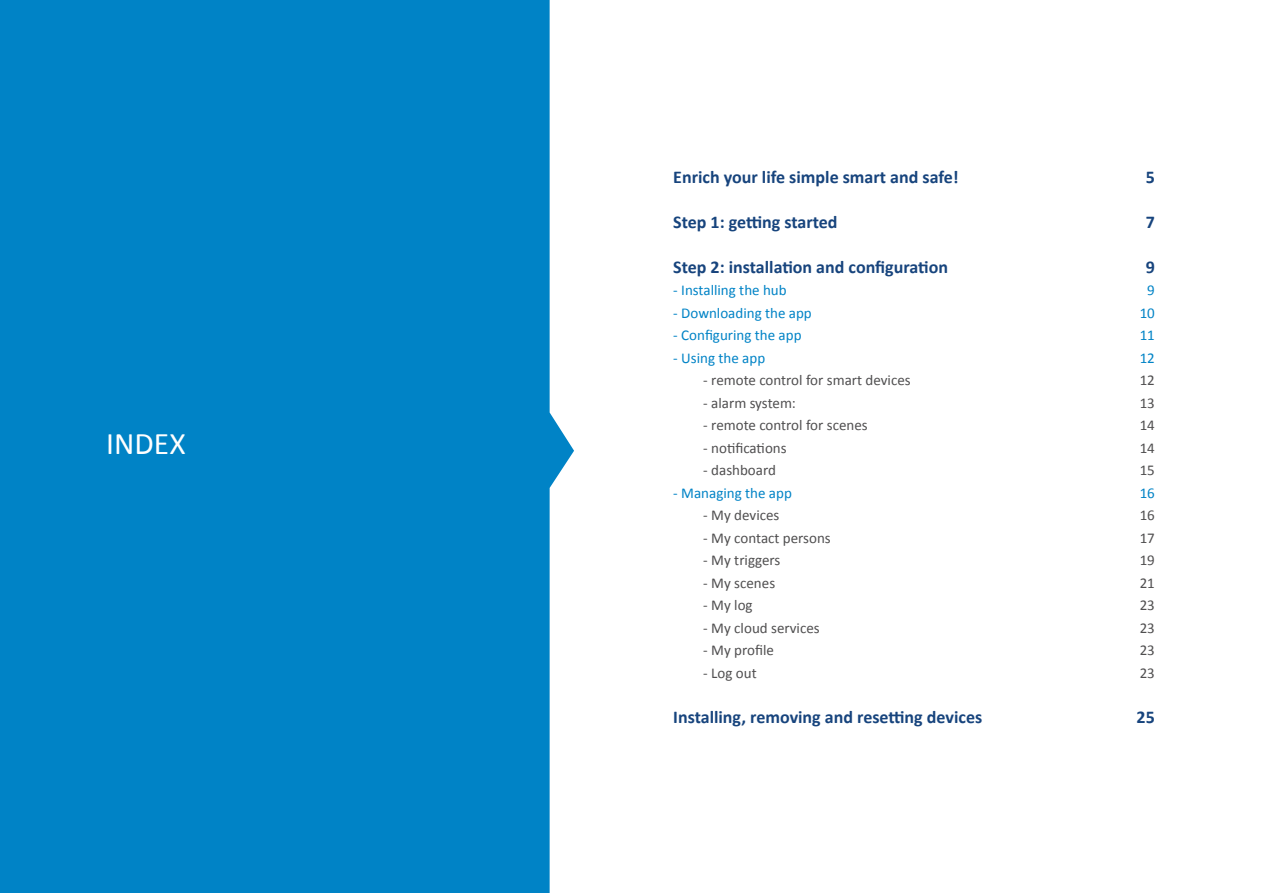
<style>
.page{position:relative;width:1263px;height:893px;background:#fff}
.page>*{position:absolute;margin:0;border:0;box-sizing:border-box;transform-origin:0 0}
.t1{font:31.5px "Calibri";color:#fff}
.t2{font:700 18px "Calibri";color:#17447d}
.t3{font:15px "Calibri";color:#504f50}
.t4{font:15px "Calibri";color:#0083c6}
</style>
<div class="page">
<div style="left:0;top:0;width:574px;height:893px;background:#0083c6"></div>
<h1 class="t1" style="left:106px;top:423px;width:81px">INDEX</h1>
<p class="t2" style="left:673px;top:165px;width:287px">Enrich your life simple smart and safe!</p>
<p class="t2" style="left:1146px;top:165px;width:11px">5</p>
<p class="t2" style="left:673px;top:210px;width:166px">Step 1: getting started</p>
<p class="t2" style="left:1146px;top:210px;width:11px">7</p>
<p class="t2" style="left:673px;top:255px;width:276px">Step 2: installation and configuration</p>
<p class="t2" style="left:1146px;top:255px;width:11px">9</p>
<p class="t4" style="left:673px;top:281px;width:115px">- Installing the hub</p>
<p class="t4" style="left:1147px;top:281px;width:9px">9</p>
<p class="t4" style="left:673px;top:303px;width:140px">- Downloading the app</p>
<p class="t4" style="left:1140px;top:303px;width:17px">10</p>
<p class="t4" style="left:673px;top:326px;width:130px">- Configuring the app</p>
<p class="t4" style="left:1140px;top:326px;width:17px">11</p>
<p class="t4" style="left:673px;top:348px;width:93px">- Using the app</p>
<p class="t4" style="left:1140px;top:348px;width:17px">12</p>
<p class="t3" style="left:703px;top:371px;width:209px">- remote control for smart devices</p>
<p class="t3" style="left:1140px;top:371px;width:17px">12</p>
<p class="t3" style="left:703px;top:393px;width:94px">- alarm system:</p>
<p class="t3" style="left:1140px;top:393px;width:17px">13</p>
<p class="t3" style="left:703px;top:416px;width:166px">- remote control for scenes</p>
<p class="t3" style="left:1140px;top:416px;width:17px">14</p>
<p class="t3" style="left:703px;top:438px;width:85px">- notifications</p>
<p class="t3" style="left:1140px;top:438px;width:17px">14</p>
<p class="t3" style="left:703px;top:461px;width:74px">- dashboard</p>
<p class="t3" style="left:1140px;top:461px;width:17px">15</p>
<p class="t4" style="left:673px;top:483px;width:120px">- Managing the app</p>
<p class="t4" style="left:1140px;top:483px;width:17px">16</p>
<p class="t3" style="left:703px;top:506px;width:78px">- My devices</p>
<p class="t3" style="left:1140px;top:506px;width:17px">16</p>
<p class="t3" style="left:703px;top:528px;width:129px">- My contact persons</p>
<p class="t3" style="left:1140px;top:528px;width:17px">17</p>
<p class="t3" style="left:703px;top:551px;width:79px">- My triggers</p>
<p class="t3" style="left:1140px;top:551px;width:17px">19</p>
<p class="t3" style="left:703px;top:573px;width:73px">- My scenes</p>
<p class="t3" style="left:1140px;top:573px;width:17px">21</p>
<p class="t3" style="left:703px;top:596px;width:51px">- My log</p>
<p class="t3" style="left:1140px;top:596px;width:17px">23</p>
<p class="t3" style="left:703px;top:618px;width:118px">- My cloud services</p>
<p class="t3" style="left:1140px;top:618px;width:17px">23</p>
<p class="t3" style="left:703px;top:641px;width:72px">- My profile</p>
<p class="t3" style="left:1140px;top:641px;width:17px">23</p>
<p class="t3" style="left:703px;top:663px;width:55px">- Log out</p>
<p class="t3" style="left:1140px;top:663px;width:17px">23</p>
<p class="t2" style="left:673px;top:705px;width:310px">Installing, removing and resetting devices</p>
<p class="t2" style="left:1136px;top:705px;width:20px">25</p>
</div>
